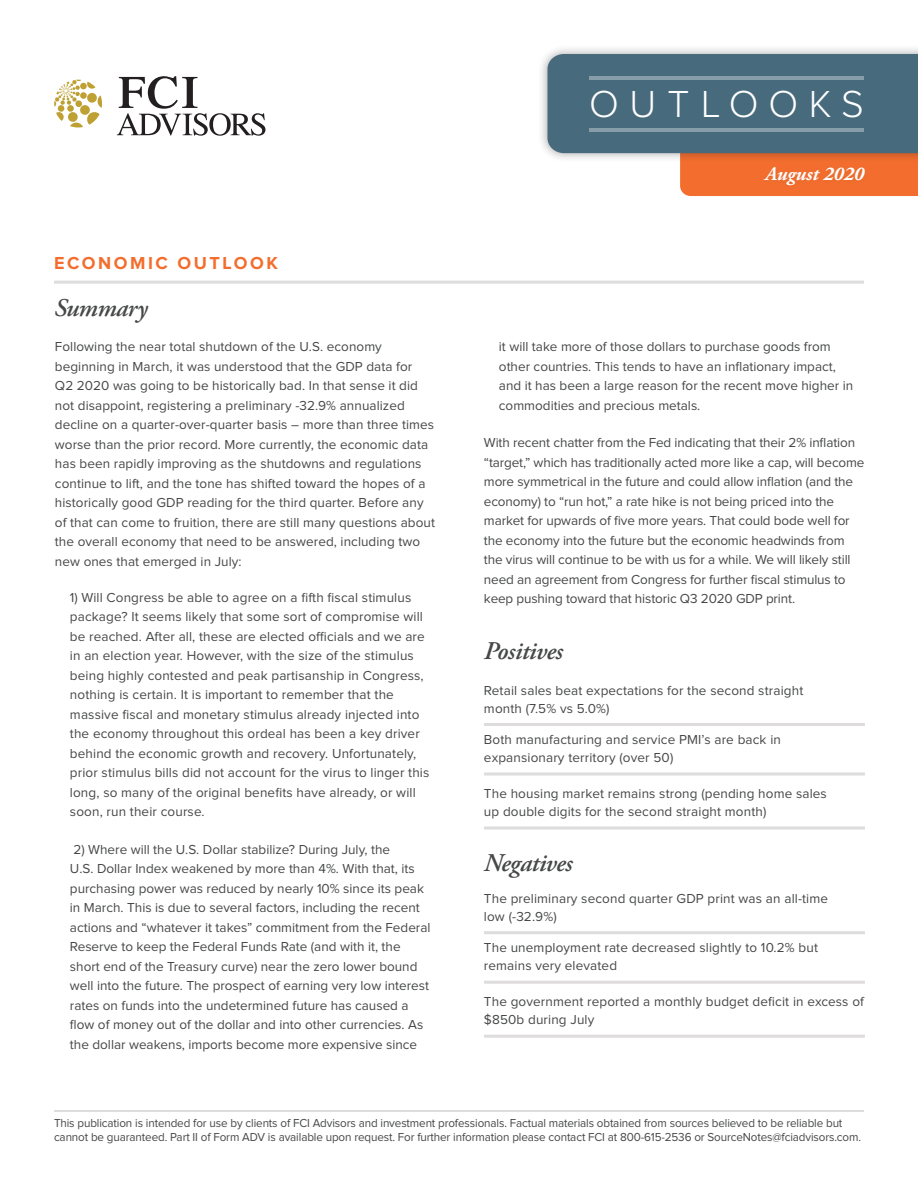
<style>
.page{position:relative;width:918px;height:1188px;background:#fff}
.page>*{position:absolute;margin:0;border:0;box-sizing:border-box;transform-origin:0 0}
.t1{font:300 39px "Proxima Nova";letter-spacing:.27em;color:#fff}
.bullets-square{font:italic 600 25.5px "Adobe Garamond Pro";letter-spacing:-.02em;color:#464747}
.palatino-main{font:italic 600 25.5px "Adobe Garamond Pro";letter-spacing:-.02em;color:#464747}
.t2{font:italic 700 19.5px "Adobe Garamond Pro";color:#fff}
.t3{font:700 18px "Proxima Nova";letter-spacing:.14em;color:#f36e2e}
.palatino-main-2{font:13.5px/19.5px "Proxima Nova";color:#464747}
.bullets-square-2{font:13.5px/18px "Proxima Nova";letter-spacing:.01em;color:#464747}
.t4{font:12px/14.4px "Proxima Nova";letter-spacing:-.01em;color:#464747}
</style>
<div class="page">
<div style="left:538px;top:44px;width:380px;height:119px;background:#231f20;opacity:.38"></div>
<svg style="left:547px;top:54px;width:371px;height:142px;background:#767c80"></svg>
<hr style="left:590px;top:76px;width:274px;height:4px;background:#879eaa">
<hr style="left:590px;top:128px;width:274px;height:4px;background:#879eaa">
<div style="left:760px;top:163px;width:109px;height:28px;background:#f16d2d"></div>
<hr style="left:484px;top:723px;width:381px;height:3px;background:#dedcdc">
<hr style="left:484px;top:773px;width:381px;height:3px;background:#dedcdc">
<hr style="left:484px;top:827px;width:381px;height:3px;background:#dedcdc">
<hr style="left:484px;top:931px;width:381px;height:3px;background:#dedcdc">
<hr style="left:484px;top:981px;width:381px;height:3px;background:#dedcdc">
<hr style="left:484px;top:1035px;width:381px;height:3px;background:#dedcdc">
<hr style="left:54px;top:281px;width:810px;height:3px;background:#dedcdc">
<svg style="left:54px;top:80px;width:48px;height:47px"></svg>
<svg style="left:117px;top:76px;width:148px;height:60px"></svg>
<hr style="left:54px;top:1110px;width:810px;height:2px;background:#dedcdc">
<h1 class="t1" style="left:589px;top:86px;width:276px">OUTLOOKS</h1>
<p class="t3" style="left:54px;top:254px;width:225px">ECONOMIC OUTLOOK</p>
<p class="bullets-square" style="left:54px;top:293px;width:95px">Summary</p>
<p class="palatino-main-2" style="left:55px;top:338px;width:382px">Following the near total shutdown of the U.S. economy beginning in March, it was understood that the GDP data for<br>Q2 2020 was going to be historically bad. In that sense it did not disappoint, registering a preliminary -32.9% annualized decline on a quarter-over-quarter basis – more than three times worse than the prior record. More currently, the economic data has been rapidly improving as the shutdowns and regulations continue to lift, and the tone has shifted toward the hopes of a historically good GDP reading for the third quarter. Before any of that can come to fruition, there are still many questions about the overall economy that need to be answered, including two new ones that emerged in July:</p>
<p class="palatino-main-2" style="left:70px;top:588px;width:361px">1) Will Congress be able to agree on a fifth fiscal stimulus package? It seems likely that some sort of compromise will be reached. After all, these are elected officials and we are in an election year. However, with the size of the stimulus being highly contested and peak partisanship in Congress, nothing is certain. It is important to remember that the massive fiscal and monetary stimulus already injected into the economy throughout this ordeal has been a key driver behind the economic growth and recovery. Unfortunately, prior stimulus bills did not account for the virus to linger this long, so many of the original benefits have already, or will soon, run their course.</p>
<p class="palatino-main-2" style="left:70px;top:840px;width:362px">2) Where will the U.S. Dollar stabilize? During July, the<br>U.S. Dollar Index weakened by more than 4%. With that, its purchasing power was reduced by nearly 10% since its peak in March. This is due to several factors, including the recent actions and “whatever it takes” commitment from the Federal Reserve to keep the Federal Funds Rate (and with it, the short end of the Treasury curve) near the zero lower bound well into the future. The prospect of earning very low interest rates on funds into the undetermined future has caused a flow of money out of the dollar and into other currencies. As the dollar weakens, imports become more expensive since</p>
<h3 class="t2" style="left:766px;top:162px;width:100px">August 2020</h3>
<p class="palatino-main-2" style="left:499px;top:338px;width:356px">it will take more of those dollars to purchase goods from other countries. This tends to have an inflationary impact, and it has been a large reason for the recent move higher in commodities and precious metals.</p>
<p class="palatino-main-2" style="left:484px;top:434px;width:382px">With recent chatter from the Fed indicating that their 2% inflation “target,” which has traditionally acted more like a cap, will become more symmetrical in the future and could allow inflation (and the economy) to “run hot,” a rate hike is not being priced into the market for upwards of five more years. That could bode well for the economy into the future but the economic headwinds from the virus will continue to be with us for a while. We will likely still need an agreement from Congress for further fiscal stimulus to keep pushing toward that historic Q3 2020 GDP print.</p>
<p class="palatino-main" style="left:484px;top:636px;width:80px">Positives</p>
<p class="bullets-square-2" style="left:484px;top:682px;width:321px">Retail sales beat expectations for the second straight month (7.5% vs 5.0%)</p>
<p class="bullets-square-2" style="left:484px;top:731px;width:299px">Both manufacturing and service PMI’s are back in expansionary territory (over 50)</p>
<p class="bullets-square-2" style="left:484px;top:785px;width:344px">The housing market remains strong (pending home sales up double digits for the second straight month)</p>
<p class="bullets-square" style="left:484px;top:848px;width:90px">Negatives</p>
<p class="bullets-square-2" style="left:484px;top:890px;width:346px">The preliminary second quarter GDP print was an all-time low (-32.9%)</p>
<p class="bullets-square-2" style="left:484px;top:939px;width:336px">The unemployment rate decreased slightly to 10.2% but remains very elevated</p>
<p class="bullets-square-2" style="left:484px;top:993px;width:382px">The government reported a monthly budget deficit in excess of $850b during July</p>
<p class="t4" style="left:54px;top:1116px;width:809px">This publication is intended for use by clients of FCI Advisors and investment professionals. Factual materials obtained from sources believed to be reliable but cannot be guaranteed. Part II of Form ADV is available upon request. For further information please contact FCI at 800-615-2536 or SourceNotes@fciadvisors.com.</p>
</div>
